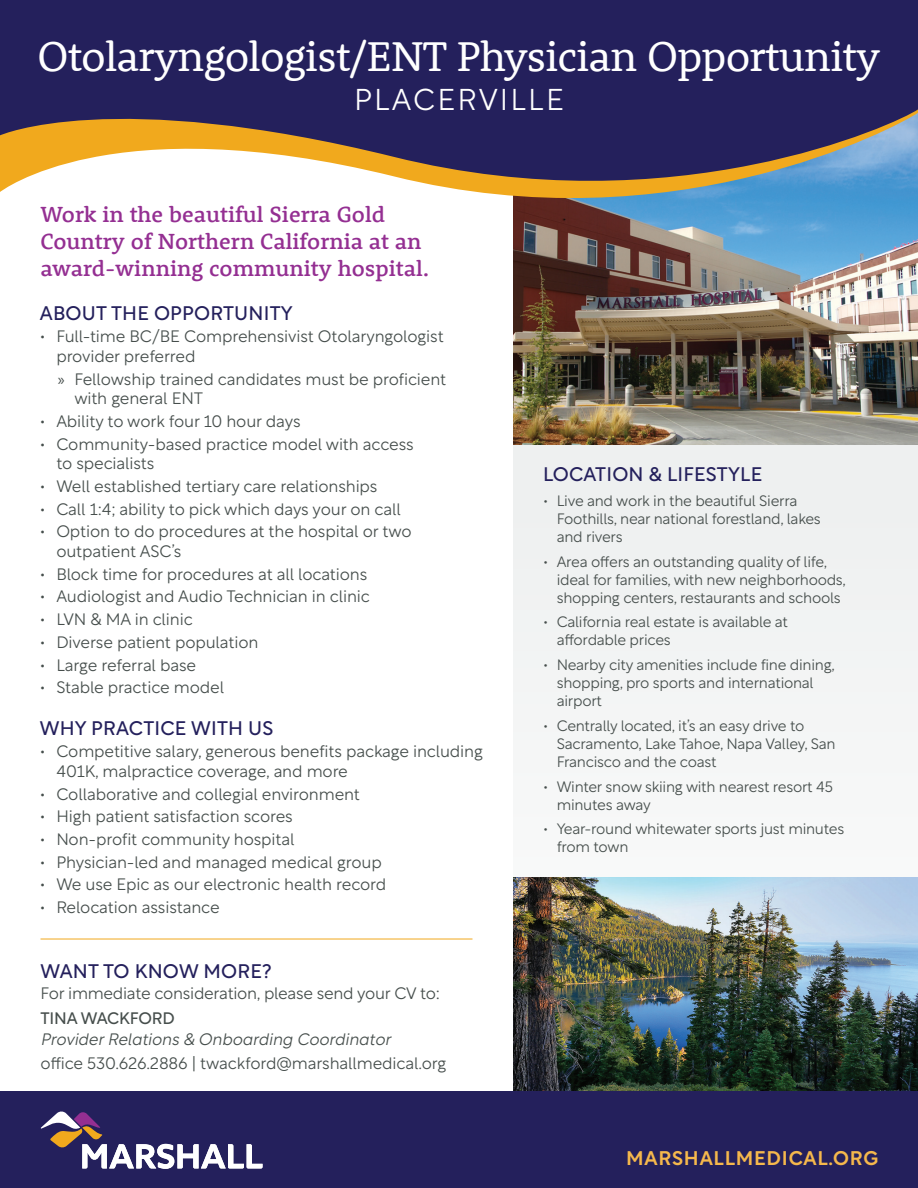
<style>
.page{position:relative;width:918px;height:1188px;background:#fff}
.page>*{position:absolute;margin:0;border:0;box-sizing:border-box;transform-origin:0 0}
.t1{font:42.75px "Rooney";letter-spacing:-.02em;color:#fff}
.t2{font:30px "Rotunda Variable";letter-spacing:.07em;color:#fff}
.t3{font:500 22.5px/27px "Rooney";color:#942f92}
.t4{font:19.5px "Rotunda Variable";letter-spacing:.01em;color:#24205c}
.t5{font:19.5px "Rotunda Variable";letter-spacing:.04em;color:#f5b84c}
.t6{font:16.5px/19.5px "Rotunda Variable";letter-spacing:-.01em;color:#464e4c}
.t7{font:16.5px "Rotunda Italic Variable";letter-spacing:-.01em;color:#464e4c}
.t8{font:15px/18px "Rotunda Variable";letter-spacing:-.02em;color:#464e4c}
.s1{font-family:"Myriad Pro"}
</style>
<div class="page">
<img style="left:513px;top:246px;width:404px;height:198px">
<div style="left:513px;top:445px;width:405px;height:655px;background:#eef0f0"></div>
<img style="left:513px;top:878px;width:405px;height:214px">
<svg style="left:513px;top:226px;width:405px;height:20px"></svg>
<svg style="left:0;top:0;width:918px;height:226px;fill:#24205c"></svg>
<hr style="left:40px;top:939px;width:432px;height:1px;background:#f1a91d">
<div style="left:0;top:1092px;width:918px;height:96px;background:#24205c"></div>
<svg style="left:41px;top:1111px;width:222px;height:58px"></svg>
<h1 class="t1" style="left:38px;top:28px;width:844px">Otolaryngologist/ENT Physician Opportunity</h1>
<h2 class="t2" style="left:354px;top:73px;width:212px">PLACERVILLE</h2>
<h3 class="t3" style="left:40px;top:200px;width:390px">Work in the beautiful Sierra Gold<br>Country of Northern California at an award-winning community hospital.</h3>
<p class="t4" style="left:40px;top:296px;width:254px">ABOUT THE OPPORTUNITY</p>
<p class="t6" style="left:56px;top:325px;width:389px;text-indent:-16px">• Full-time BC/BE Comprehensivist Otolaryngologist provider preferred</p>
<p class="t6" style="left:74px;top:367px;width:373px;text-indent:-16px"><span class="s1">»</span> Fellowship trained candidates must be proficient with general ENT</p>
<p class="t6" style="left:40px;top:409px;width:262px">• Ability to work four 10 hour days</p>
<p class="t6" style="left:56px;top:432px;width:359px;text-indent:-17px">• Community-based practice model with access to specialists</p>
<p class="t6" style="left:40px;top:474px;width:339px">• Well established tertiary care relationships</p>
<p class="t6" style="left:40px;top:497px;width:363px">• Call 1:4; ability to pick which days your on call</p>
<p class="t6" style="left:56px;top:520px;width:357px;text-indent:-16px">• Option to do procedures at the hospital or two outpatient ASC’s</p>
<p class="t6" style="left:40px;top:562px;width:329px">• Block time for procedures at all locations</p>
<p class="t6" style="left:40px;top:585px;width:332px">• Audiologist and Audio Technician in clinic</p>
<p class="t6" style="left:40px;top:608px;width:154px">• LVN &amp; MA in clinic</p>
<p class="t6" style="left:40px;top:630px;width:220px">• Diverse patient population</p>
<p class="t6" style="left:40px;top:653px;width:158px">• Large referral base</p>
<p class="t6" style="left:40px;top:676px;width:186px">• Stable practice model</p>
<p class="t4" style="left:40px;top:711px;width:235px">WHY PRACTICE WITH US</p>
<p class="t6" style="left:56px;top:740px;width:428px;text-indent:-16px">• Competitive salary, generous benefits package including<br>401K, malpractice coverage, and more</p>
<p class="t6" style="left:40px;top:782px;width:322px">• Collaborative and collegial environment</p>
<p class="t6" style="left:40px;top:805px;width:255px">• High patient satisfaction scores</p>
<p class="t6" style="left:40px;top:828px;width:256px">• Non-profit community hospital</p>
<p class="t6" style="left:40px;top:850px;width:343px">• Physician-led and managed medical group</p>
<p class="t6" style="left:40px;top:873px;width:348px">• We use Epic as our electronic health record</p>
<p class="t6" style="left:40px;top:896px;width:181px">• Relocation assistance</p>
<p class="t4" style="left:40px;top:955px;width:233px">WANT TO KNOW MORE?</p>
<p class="t6" style="left:40px;top:979px;width:401px;line-height:24.3px">For immediate consideration, please send your CV to:<br>TINA WACKFORD</p>
<p class="t7" style="left:40px;top:1024px;width:352px">Provider Relations &amp; Onboarding Coordinator</p>
<p class="t6" style="left:40px;top:1051px;width:407px">office 530.626.2886 | twackford@marshallmedical.org</p>
<p class="t4" style="left:543px;top:457px;width:220px">LOCATION &amp; LIFESTYLE</p>
<p class="t8" style="left:557px;top:490px;width:266px;text-indent:-14px">• Live and work in the beautiful Sierra<br>Foothills, near national forestland, lakes and rivers</p>
<p class="t8" style="left:557px;top:551px;width:291px;text-indent:-14px">• Area offers an outstanding quality of life, ideal for families, with new neighborhoods, shopping centers, restaurants and schools</p>
<p class="t8" style="left:557px;top:611px;width:233px;text-indent:-14px">• California real estate is available at affordable prices</p>
<p class="t8" style="left:557px;top:654px;width:280px;text-indent:-14px">• Nearby city amenities include fine dining, shopping, pro sports and international airport</p>
<p class="t8" style="left:557px;top:715px;width:280px;text-indent:-14px">• Centrally located, it’s an easy drive to<br>Sacramento, Lake Tahoe, Napa Valley, San<br>Francisco and the coast</p>
<p class="t8" style="left:557px;top:776px;width:278px;text-indent:-14px">• Winter snow skiing with nearest resort 45 minutes away</p>
<p class="t8" style="left:557px;top:818px;width:289px;text-indent:-14px">• Year-round whitewater sports just minutes from town</p>
<p class="t5" style="left:626px;top:1141px;width:254px">MARSHALLMEDICAL.ORG</p>
</div>
